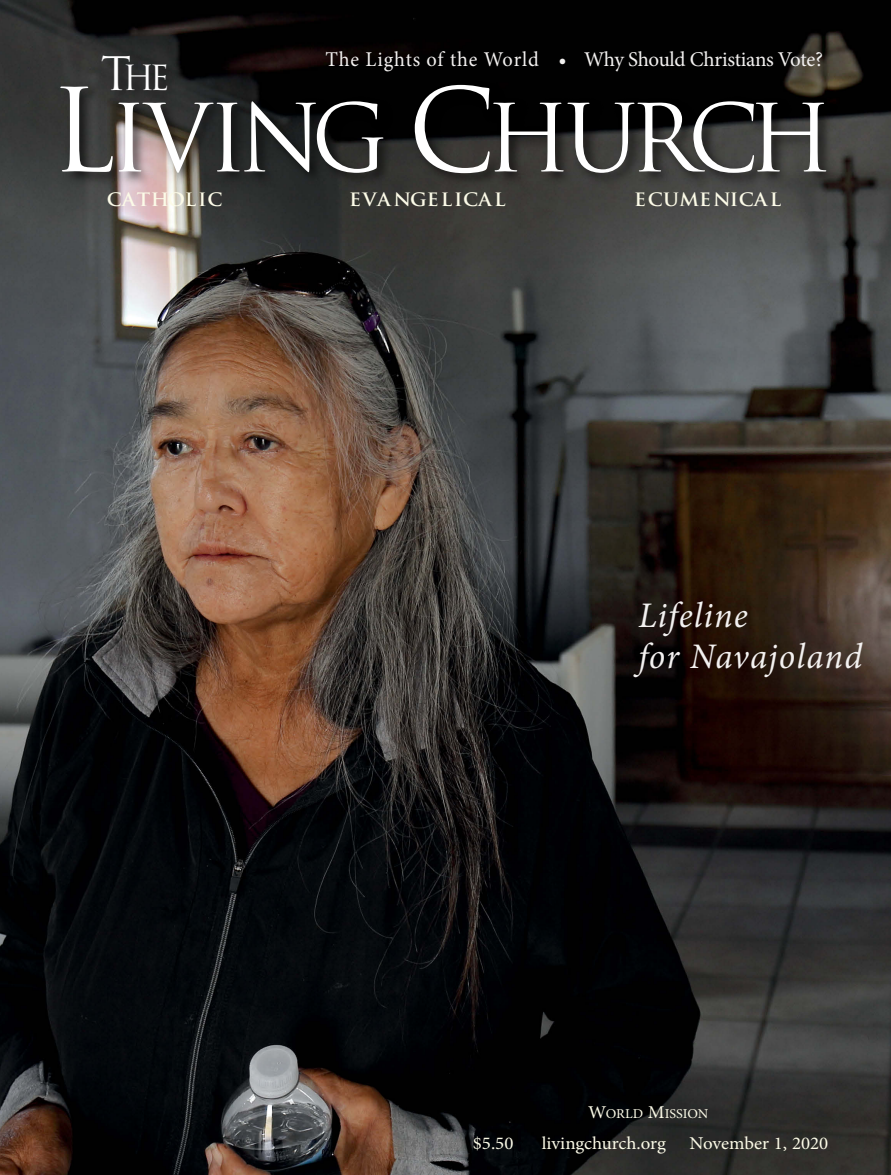
<style>
.page{position:relative;width:891px;height:1175px;background:#fff}
.page>*{position:absolute;margin:0;border:0;box-sizing:border-box;transform-origin:0 0}
.t1{font:91.2px "Trajan Pro";letter-spacing:-.1em;color:#fff}
.t2{font:italic 36px/40.5px "Minion Pro";letter-spacing:.03em;color:#f3f1f0}
.t3{font:33.75px "Trajan Pro";color:#fff}
.t4{font:21px "Minion Pro";letter-spacing:-.01em;color:#f3f1f0}
.t5{font:18px "Minion Pro";letter-spacing:-.005em;color:#fcfbe8;scale:1.05 1}
.t6{font:700 18px "Trajan Pro";letter-spacing:.075em;color:#fcfbe8;scale:1.05 1}
.t7{font:700 18px "Trajan Pro";letter-spacing:.02em;color:#fcfbe8;scale:1.05 1}
.t8{font:700 18px "Trajan Pro";letter-spacing:.04em;color:#fcfbe8;scale:1.05 1}
.t9{font:13.5px "Minion Pro";letter-spacing:-.005em;color:#fcfbe8;scale:1.05 1}
.s1{font-size:45px}
.s2{font-size:112.5px}
.s3{font-size:18px}
</style>
<div class="page">
<img style="left:0;top:0;width:891px;height:1174px">
<img style="left:0;top:44px;width:891px;height:190px">
<p class="t4" style="left:325px;top:51px;width:499px">The Lights of the World • Why Should Christians Vote?</p>
<h3 class="t3" style="left:101px;top:65px;width:70px"><span class="s1">T</span>HE</h3>
<h1 class="t1" style="left:50px;top:103px;width:785px"><span class="s2">L</span>IVING <span class="s2">C</span>HURCH</h1>
<p class="t8" style="left:107px;top:193px;width:112px">CATHOLIC</p>
<p class="t6" style="left:349px;top:193px;width:151px">EVANGELICAL</p>
<p class="t7" style="left:634px;top:193px;width:142px">ECUMENICAL</p>
<h2 class="t2" style="left:638px;top:598px;width:225px">Lifeline<br>for Navajoland</h2>
<p class="t9" style="left:588px;top:1108px;width:116px"><span class="s3">W</span>ORLD <span class="s3">M</span>ISSION</p>
<p class="t5" style="left:473px;top:1136px;width:40px">$5.50</p>
<p class="t5" style="left:542px;top:1136px;width:120px">livingchurch.org</p>
<p class="t5" style="left:690px;top:1136px;width:134px">November 1, 2020</p>
</div>
